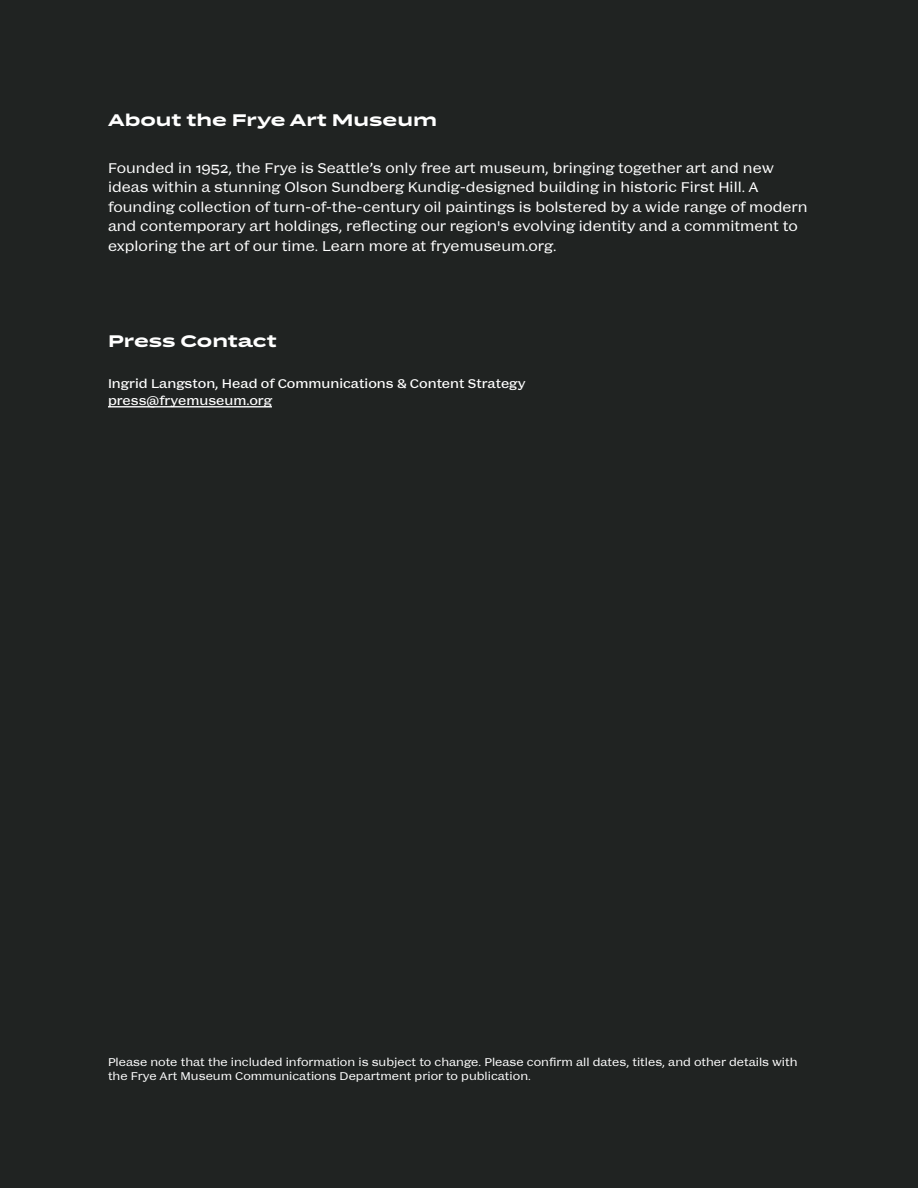
<style>
.page{position:relative;width:918px;height:1188px;background:#202322}
.page>*{position:absolute;margin:0;border:0;box-sizing:border-box;transform-origin:0 0}
.t1{font:600 18px "Riggs Extended L";color:#fff}
.paragraph{font:300 15px/19.5px "Murtaugh L";color:#fff}
._2__Contact_Name___I{font:13.5px "Murtaugh L";color:#fff}
._4__Exhibition_Dates{font:300 12px/14.4px "Murtaugh L";color:#fff}
</style>
<div class="page">
<hr style="left:108px;top:406px;width:164px;height:1px;background:#fff">
<p class="t1" style="left:108px;top:109px;width:331px">About the Frye Art Museum</p>
<p class="paragraph" style="left:108px;top:158px;width:701px">Founded in 1952, the Frye is Seattle’s only free art museum, bringing together art and new ideas within a stunning Olson Sundberg Kundig-designed building in historic First Hill. A founding collection of turn-of-the-century oil paintings is bolstered by a wide range of modern and contemporary art holdings, reflecting our region's evolving identity and a commitment to exploring the art of our time. Learn more at fryemuseum.org.</p>
<p class="t1" style="left:108px;top:330px;width:170px">Press Contact</p>
<p class="_2__Contact_Name___I" style="left:108px;top:375px;width:419px">Ingrid Langston, Head of Communications &amp; Content Strategy</p>
<p class="_2__Contact_Name___I" style="left:108px;top:392px;width:166px">press@fryemuseum.org</p>
<p class="_4__Exhibition_Dates" style="left:108px;top:1054px;width:691px">Please note that the included information is subject to change. Please confirm all dates, titles, and other details with the Frye Art Museum Communications Department prior to publication.</p>
</div>
